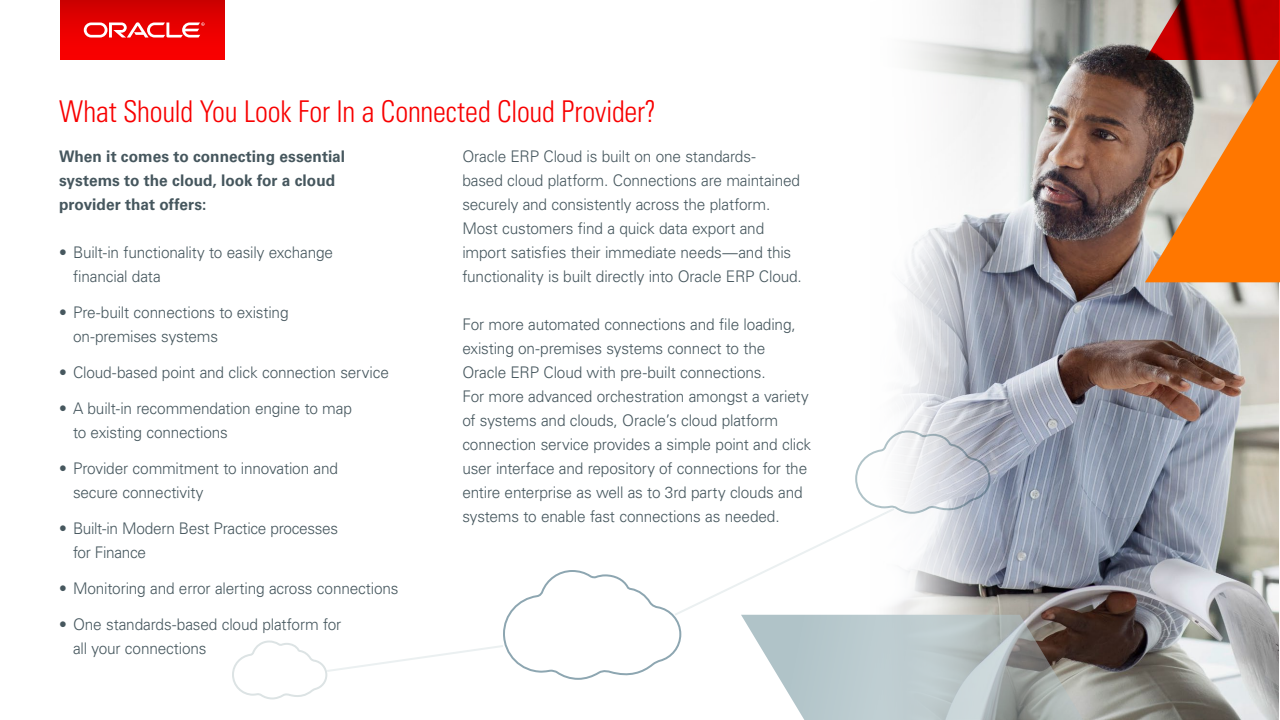
<style>
.page{position:relative;width:1280px;height:720px;background:#fff}
.page>*{position:absolute;margin:0;border:0;box-sizing:border-box;transform-origin:0 0}
.Body{font:300 condensed 30px "Univers LT Std";letter-spacing:-.01em;color:#f80000;scale:.96 1}
.Body-2{font:300 16px/24px "Univers LT Std";letter-spacing:-.01em;color:#46575e;scale:.96 1}
.Body-3{font:700 16px/24px "Univers LT Std";color:#46575e;scale:.96 1}
</style>
<div class="page">
<img style="left:901px;top:0;width:378px;height:720px">
<svg style="left:792px;top:615px;width:344px;height:105px"></svg>
<svg style="left:1145px;top:0;width:135px;height:282px"></svg>
<svg style="left:232px;top:429px;width:760px;height:271px"></svg>
<div style="left:60px;top:0;width:164px;height:60px;background:linear-gradient(to bottom,#d00000,#fe0000)"></div>
<svg style="left:84px;top:22px;width:121px;height:16px"></svg>
<p class="Body" style="left:59px;top:93px;width:623px">What Should You Look For In a Connected Cloud Provider?</p>
<p class="Body-3" style="left:59px;top:144px;width:300px">When it comes to connecting essential systems to the cloud, look for a cloud provider that offers:</p>
<p class="Body-2" style="left:73px;top:240px;width:273px;text-indent:-14px">• Built-in functionality to easily exchange financial data</p>
<p class="Body-2" style="left:73px;top:300px;width:226px;text-indent:-14px">• Pre-built connections to existing on-premises systems</p>
<p class="Body-2" style="left:59px;top:360px;width:345px">• Cloud-based point and click connection service</p>
<p class="Body-2" style="left:73px;top:396px;width:292px;text-indent:-14px">• A built-in recommendation engine to map to existing connections</p>
<p class="Body-2" style="left:73px;top:456px;width:278px;text-indent:-14px">• Provider commitment to innovation and secure connectivity</p>
<p class="Body-2" style="left:73px;top:516px;width:278px;text-indent:-14px">• Built-in Modern Best Practice processes for Finance</p>
<p class="Body-2" style="left:59px;top:576px;width:355px">• Monitoring and error alerting across connections</p>
<p class="Body-2" style="left:73px;top:612px;width:281px;text-indent:-14px">• One standards-based cloud platform for all your connections</p>
<p class="Body-2" style="left:462px;top:144px;width:355px">Oracle ERP Cloud is built on one standards-<br>based cloud platform. Connections are maintained securely and consistently across the platform.<br>Most customers find a quick data export and import satisfies their immediate needs—and this functionality is built directly into Oracle ERP Cloud.</p>
<p class="Body-2" style="left:462px;top:312px;width:365px">For more automated connections and file loading, existing on-premises systems connect to the Oracle ERP Cloud with pre-built connections.<br>For more advanced orchestration amongst a variety of systems and clouds, Oracle’s cloud platform connection service provides a simple point and click user interface and repository of connections for the entire enterprise as well as to 3rd party clouds and systems to enable fast connections as needed.</p>
</div>
